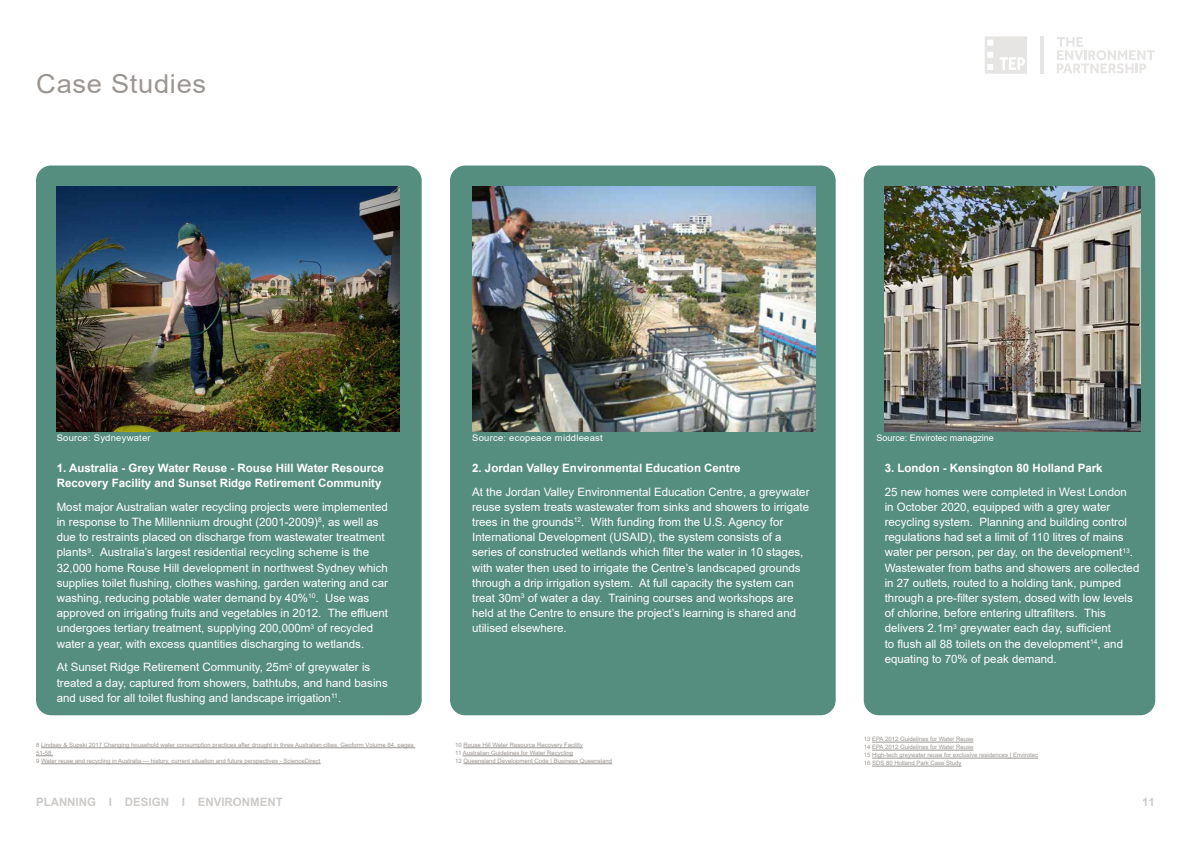
<style>
.page{position:relative;width:1191px;height:842px;background:#fff}
.page>*{position:absolute;margin:0;border:0;box-sizing:border-box;transform-origin:0 0}
.t1{font:26px "Arial";letter-spacing:.025em;color:#9b9692;scale:1.05 1}
.t2{font:11.5px/15.2px "Arial";color:#fff}
.t3{font:700 11.5px/15.2px "Arial";color:#fff}
.t4{font:700 11.5px "Arial";color:#9b9692}
.t5{font:9px "Arial";letter-spacing:.025em;color:#fff;scale:1.05 1}
.t6{font:9px "Arial";color:#fff}
.t7{font:6px/8px "Arial";color:#9b9692}
</style>
<div class="page">
<svg style="left:1057px;top:37px;width:98px;height:37px"></svg>
<hr style="left:1040px;top:36px;width:3px;height:38px;background:#e6e5e4">
<svg style="left:985px;top:36px;width:42px;height:38px"></svg>
<div style="left:36px;top:165px;width:386px;height:550px;background:#558e7e;border-radius:15px"></div>
<div style="left:450px;top:165px;width:385px;height:550px;background:#558e7e;border-radius:15px"></div>
<div style="left:863px;top:165px;width:292px;height:550px;background:#558e7e;border-radius:15px"></div>
<img style="left:884px;top:187px;width:256px;height:244px">
<img style="left:472px;top:187px;width:343px;height:244px">
<img style="left:57px;top:187px;width:343px;height:244px">
<hr style="left:41px;top:747px;width:374px;height:1px;background:#9b9692">
<svg style="left:36px;top:755px;width:17px;height:1px"></svg>
<hr style="left:41px;top:763px;width:279px;height:1px;background:#9b9692">
<hr style="left:463px;top:747px;width:120px;height:1px;background:#9b9692">
<hr style="left:463px;top:755px;width:110px;height:1px;background:#9b9692">
<hr style="left:463px;top:763px;width:149px;height:1px;background:#9b9692">
<hr style="left:872px;top:742px;width:101px;height:1px;background:#9b9692">
<hr style="left:872px;top:750px;width:101px;height:1px;background:#9b9692">
<hr style="left:872px;top:758px;width:166px;height:1px;background:#9b9692">
<hr style="left:872px;top:766px;width:89px;height:1px;background:#9b9692">
<h1 class="t1" style="left:36px;top:66px;width:163px">Case Studies</h1>
<p class="t5" style="left:57px;top:432px;width:91px">Source: Sydneywater</p>
<p class="t5" style="left:472px;top:432px;width:126px">Source: ecopeace middleeast</p>
<p class="t3" style="left:57px;top:460px;width:329px">1. Australia - Grey Water Reuse - Rouse Hill Water Resource<br>Recovery Facility and Sunset Ridge Retirement Community</p>
<p class="t2" style="left:57px;top:499px;width:333px">Most major Australian water recycling projects were implemented in response to The Millennium drought (2001-2009)<sup>8</sup>, as well as due to restraints placed on discharge from wastewater treatment plants<sup>9</sup>. Australia’s largest residential recycling scheme is the 32,000 home Rouse Hill development in northwest Sydney which supplies toilet flushing, clothes washing, garden watering and car washing, reducing potable water demand by 40%<sup>10</sup>. Use was approved on irrigating fruits and vegetables in 2012. The effluent undergoes tertiary treatment, supplying 200,000m<sup>3</sup> of recycled water a year, with excess quantities discharging to wetlands.</p>
<p class="t2" style="left:57px;top:660px;width:332px">At Sunset Ridge Retirement Community, 25m<sup>3</sup> of greywater is treated a day, captured from showers, bathtubs, and hand basins and used for all toilet flushing and landscape irrigation<sup>11</sup>.</p>
<p class="t3" style="left:472px;top:460px;width:270px">2. Jordan Valley Environmental Education Centre</p>
<p class="t2" style="left:472px;top:484px;width:339px">At the Jordan Valley Environmental Education Centre, a greywater reuse system treats wastewater from sinks and showers to irrigate trees in the grounds<sup>12</sup>. With funding from the U.S. Agency for International Development (USAID), the system consists of a series of constructed wetlands which filter the water in 10 stages, with water then used to irrigate the Centre’s landscaped grounds through a drip irrigation system. At full capacity the system can treat 30m<sup>3</sup> of water a day. Training courses and workshops are held at the Centre to ensure the project’s learning is shared and utilised elsewhere.</p>
<p class="t6" style="left:876px;top:432px;width:119px">Source: Envirotec managzine</p>
<p class="t3" style="left:884px;top:460px;width:219px">3. London - Kensington 80 Holland Park</p>
<p class="t2" style="left:884px;top:484px;width:256px">25 new homes were completed in West London<br>in October 2020, equipped with a grey water recycling system. Planning and building control regulations had set a limit of 110 litres of mains water per person, per day, on the development<sup>13</sup>.<br>Wastewater from baths and showers are collected in 27 outlets, routed to a holding tank, pumped through a pre-filter system, dosed with low levels of chlorine, before entering ultrafilters. This delivers 2.1m<sup>3</sup> greywater each day, sufficient<br>to flush all 88 toilets on the development<sup>14</sup>, and equating to 70% of peak demand.</p>
<p class="t7" style="left:36px;top:741px;width:379px">8 Lindsay &amp; Supski 2017 Changing household water consumption practices after drought in three Australian cities. Geoform Volume 84, pages<br>51-58.<br>9 Water reuse and recycling in Australia — history, current situation and future perspectives - ScienceDirect</p>
<p class="t7" style="left:455px;top:741px;width:158px">10 Rouse Hill Water Resource Recovery Facility<br>11 Australian Guidelines for Water Recycling<br>12 Queensland Development Code | Business Queensland</p>
<p class="t7" style="left:863px;top:735px;width:176px">13 EPA 2012 Guidelines for Water Reuse<br>14 EPA 2012 Guidelines for Water Reuse<br>15 High-tech greywater reuse for exclusive residences | Envirotec 16 SDS 80 Holland Park Case Study</p>
<p class="t4" style="left:36px;top:794px;width:248px">PLANNING I DESIGN I ENVIRONMENT</p>
<p class="t4" style="left:1142px;top:794px;width:14px">11</p>
</div>
